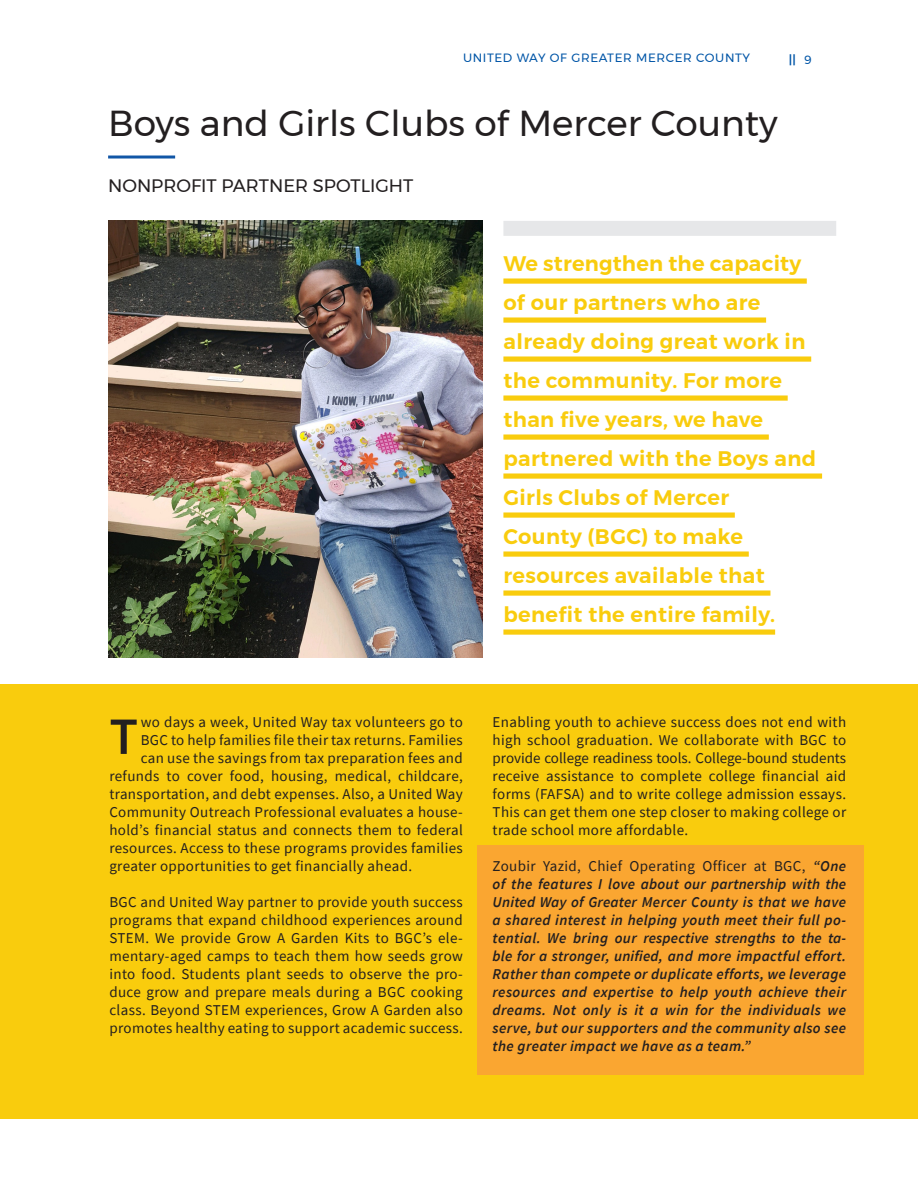
<style>
.page{position:relative;width:918px;height:1188px;background:#fff}
.page>*{position:absolute;margin:0;border:0;box-sizing:border-box;transform-origin:0 0}
.t1{font:600 52.5px "Source Sans Pro";color:#231f20}
.T4{font:36px "Montserrat";color:#231f20}
.T4-2{font:600 21px/39px "Montserrat";letter-spacing:.02em;color:#f9cc0d}
.t2{font:18px "Montserrat";color:#231f20}
.t3{font:15px/18px "Source Sans Pro";letter-spacing:.025em;color:#231f20;text-align:justify}
.t4{font:italic 600 15px/18px "Source Sans Pro";letter-spacing:.025em;color:#231f20;text-align:justify}
.t5{font:12px "Montserrat";letter-spacing:.05em;color:#0155a7}
.t6{font:600 12px "Montserrat";color:#0155a7}
.s1{font-weight:400}
.s2{font-weight:400;font-style:normal}
</style>
<div class="page">
<div style="left:0;top:684px;width:918px;height:434px;background:#f9cc0d"></div>
<hr style="left:108px;top:156px;width:67px;height:3px;background:#1156a6">
<img style="left:109px;top:221px;width:373px;height:436px">
<div style="left:503px;top:278px;width:304px;height:6px;background:#f9cc0d"></div>
<div style="left:503px;top:317px;width:263px;height:6px;background:#f9cc0d"></div>
<div style="left:503px;top:356px;width:308px;height:6px;background:#f9cc0d"></div>
<div style="left:503px;top:395px;width:285px;height:6px;background:#f9cc0d"></div>
<div style="left:503px;top:434px;width:266px;height:6px;background:#f9cc0d"></div>
<div style="left:503px;top:473px;width:319px;height:6px;background:#f9cc0d"></div>
<div style="left:503px;top:512px;width:232px;height:6px;background:#f9cc0d"></div>
<div style="left:503px;top:551px;width:246px;height:6px;background:#f9cc0d"></div>
<div style="left:503px;top:590px;width:267px;height:6px;background:#f9cc0d"></div>
<div style="left:503px;top:629px;width:272px;height:6px;background:#f9cc0d"></div>
<div style="left:503px;top:221px;width:333px;height:15px;background:#e6e7e9"></div>
<div style="left:477px;top:845px;width:386px;height:229px;background:#faa631"></div>
<p class="t5" style="left:463px;top:49px;width:289px">UNITED WAY OF GREATER MERCER COUNTY</p>
<p class="t6" style="left:789px;top:50px;width:24px">|| <span class="s1">9</span></p>
<p class="T4" style="left:108px;top:95px;width:671px">Boys and Girls Clubs of Mercer County</p>
<p class="t2" style="left:108px;top:172px;width:307px">NONPROFIT PARTNER SPOTLIGHT</p>
<p class="T4-2" style="left:503px;top:244px;width:314px">We strengthen the capacity of our partners who are already doing great work in the community. For more than five years, we have partnered with the Boys and<br>Girls Clubs of Mercer<br>County (BGC) to make resources available that benefit the entire family.</p>
<p class="t1" style="left:109px;top:702px;width:30px">T</p>
<p class="t3" style="left:141px;top:713px;width:324px">wo days a week, United Way tax volunteers go to</p>
<p class="t3" style="left:141px;top:731px;width:324px">BGC to help families file their tax returns. Families</p>
<p class="t3" style="left:141px;top:749px;width:324px">can use the savings from tax preparation fees and</p>
<p class="t3" style="left:109px;top:767px;width:355px">refunds to cover food, housing, medical, childcare,</p>
<p class="t3" style="left:109px;top:785px;width:355px">transportation, and debt expenses. Also, a United Way</p>
<p class="t3" style="left:109px;top:803px;width:355px">Community Outreach Professional evaluates a house-</p>
<p class="t3" style="left:109px;top:821px;width:355px">hold’s financial status and connects them to federal</p>
<p class="t3" style="left:109px;top:839px;width:355px">resources. Access to these programs provides families</p>
<p class="t3" style="left:109px;top:857px;width:304px">greater opportunities to get financially ahead.</p>
<p class="t3" style="left:109px;top:893px;width:355px">BGC and United Way partner to provide youth success programs that expand childhood experiences around STEM. We provide Grow A Garden Kits to BGC’s ele&shy;mentary-aged camps to teach them how seeds grow into food. Students plant seeds to observe the pro&shy;duce grow and prepare meals during a BGC cooking class. Beyond STEM experiences, Grow A Garden also promotes healthy eating to support academic success.</p>
<p class="t3" style="left:493px;top:713px;width:355px">Enabling youth to achieve success does not end with high school graduation. We collaborate with BGC to provide college readiness tools. College-bound students receive assistance to complete college financial aid forms (FAFSA) and to write college admission essays.<br>This can get them one step closer to making college or trade school more affordable.</p>
<p class="t4" style="left:493px;top:857px;width:355px"><span class="s2">Zoubir Yazid, Chief Operating Officer at BGC,</span> “One of the features I love about our partnership with the United Way of Greater Mercer County is that we have a shared interest in helping youth meet their full po&shy;tential. We bring our respective strengths to the ta&shy;ble for a stronger, unified, and more impactful effort.<br>Rather than compete or duplicate efforts, we leverage resources and expertise to help youth achieve their dreams. Not only is it a win for the individuals we serve, but our supporters and the community also see the greater impact we have as a team.”</p>
</div>
